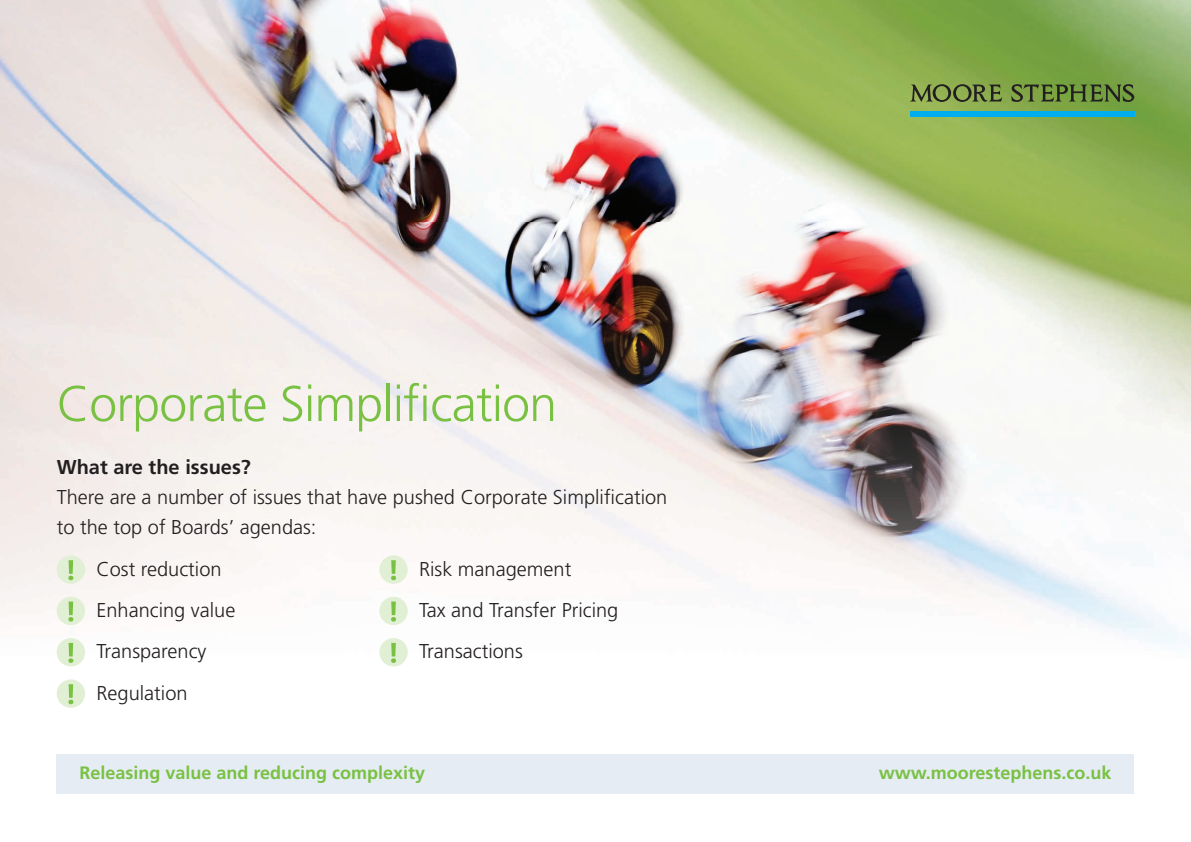
<style>
.page{position:relative;width:1191px;height:842px;background:#fff}
.page>*{position:absolute;margin:0;border:0;box-sizing:border-box;transform-origin:0 0}
.t1{font:300 50px "Frutiger LT Std";letter-spacing:-.015em;color:#79c142}
.t2{font:300 20px/41.4px "Frutiger LT Std";color:#231f20}
.t3{font:700 20px "Frutiger LT Std";color:#231f20}
.t4{font:700 18px "Frutiger LT Std";color:#79c142}
</style>
<div class="page">
<img style="left:0;top:0;width:1191px;height:794px">
<svg style="left:909px;top:84px;width:93px;height:18px;background:#6b7e40"></svg>
<svg style="left:1011px;top:84px;width:123px;height:18px;background:#5c7636"></svg>
<div style="left:909px;top:112px;width:225px;height:5px;background:#00aeef"></div>
<div style="left:57px;top:555px;width:28px;height:29px;background:#e1efd4;border-radius:50%"></div>
<svg style="left:68px;top:560px;width:5px;height:20px"></svg>
<div style="left:57px;top:597px;width:28px;height:28px;background:#e1efd4;border-radius:50%"></div>
<svg style="left:68px;top:601px;width:5px;height:21px"></svg>
<div style="left:57px;top:638px;width:28px;height:28px;background:#e1efd4;border-radius:50%"></div>
<svg style="left:68px;top:643px;width:5px;height:20px"></svg>
<div style="left:57px;top:679px;width:28px;height:29px;background:#e1efd4;border-radius:50%"></div>
<svg style="left:68px;top:684px;width:5px;height:20px"></svg>
<div style="left:379px;top:555px;width:29px;height:29px;background:#e1efd4;border-radius:50%"></div>
<svg style="left:391px;top:560px;width:5px;height:20px"></svg>
<div style="left:379px;top:597px;width:29px;height:28px;background:#e1efd4;border-radius:50%"></div>
<svg style="left:391px;top:601px;width:5px;height:21px"></svg>
<div style="left:379px;top:638px;width:29px;height:28px;background:#e1efd4;border-radius:50%"></div>
<svg style="left:391px;top:643px;width:5px;height:20px"></svg>
<div style="left:57px;top:754px;width:1077px;height:40px;background:#e6ecf4"></div>
<h1 class="t1" style="left:57px;top:375px;width:502px">Corporate Simplification</h1>
<p class="t3" style="left:57px;top:456px;width:196px">What are the issues?</p>
<p class="t2" style="left:57px;top:483px;width:612px;line-height:30px">There are a number of issues that have pushed Corporate Simplification to the top of Boards’ agendas:</p>
<p class="t2" style="left:96px;top:548px;width:140px">Cost reduction<br>Enhancing value<br>Transparency<br>Regulation</p>
<p class="t2" style="left:419px;top:548px;width:201px">Risk management<br>Tax and Transfer Pricing<br>Transactions</p>
<p class="t4" style="left:79px;top:762px;width:347px">Releasing value and reducing complexity</p>
<p class="t4" style="left:878px;top:762px;width:234px">www.moorestephens.co.uk</p>
</div>
